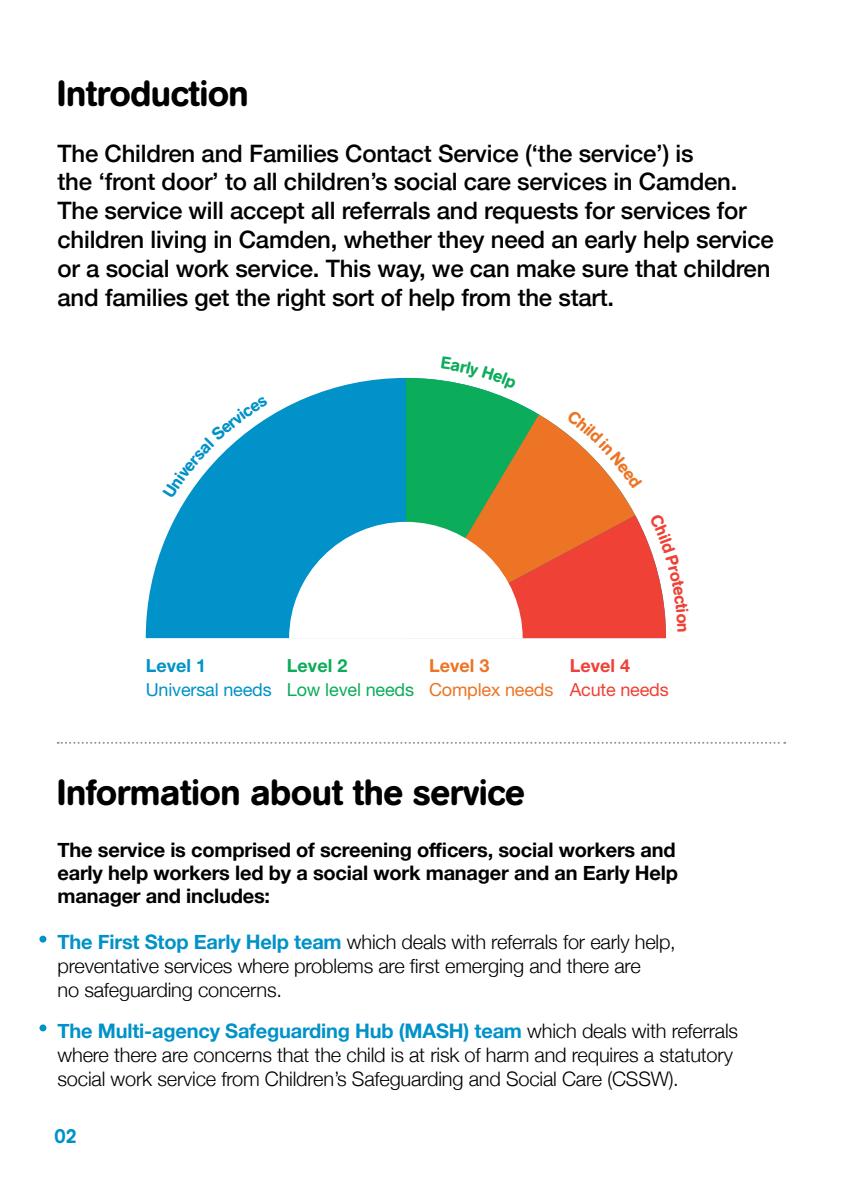
<style>
.page{position:relative;width:842px;height:1191px;background:#fff}
.page>*{position:absolute;margin:0;border:0;box-sizing:border-box;transform-origin:0 0}
.t1{font:500 36px "AG Book Rounded";letter-spacing:-.01em;color:#000}
.t2{font:500 24px/28.8px "Helvetica Neue";letter-spacing:-.01em;color:#000}
.t3{font:300 20px/24px "Helvetica Neue";letter-spacing:-.01em;color:#000}
.t4{font:700 20px/23.2px "Helvetica Neue";letter-spacing:-.01em;color:#000;text-align:justify}
.t5{font:500 20px "AG Book Rounded";color:#0092c8}
.t6{font:18px "Helvetica Neue";letter-spacing:-.01em;color:#0092c8}
.t7{font:18px "Helvetica Neue";letter-spacing:-.01em;color:#0bac5a}
.t8{font:18px "Helvetica Neue";letter-spacing:-.01em;color:#ec7424}
.t9{font:18px "Helvetica Neue";letter-spacing:-.01em;color:#ef4135}
.t10{font:700 18px "Helvetica Neue";color:#0092c8}
.t11{font:700 18px "Helvetica Neue";color:#0bac5a}
.t12{font:700 18px "Helvetica Neue";color:#ec7424}
.t13{font:700 18px "Helvetica Neue";color:#ef4135}
.s1{font-weight:700;color:#0092c8}
</style>
<div class="page">
<div style="left:39px;top:935px;width:7px;height:7px;background:#0092c8;border-radius:50%"></div>
<div style="left:39px;top:1024px;width:7px;height:7px;background:#0092c8;border-radius:50%"></div>
<svg style="left:58px;top:742px;width:727px;height:2px"></svg>
<svg style="left:146px;top:405px;width:143px;height:233px;background:#25a1d0"></svg>
<svg style="left:162px;top:405px;width:106px;height:93px"></svg>
<svg style="left:289px;top:377px;width:377px;height:261px"></svg>
<h1 class="t1" style="left:57px;top:72px;width:194px">Introduction</h1>
<p class="t2" style="left:58px;top:137px;width:718px">The Children and Families Contact Service (‘the service’) is<br>the ‘front door’ to all children’s social care services in Camden.<br>The service will accept all referrals and requests for services for children living in Camden, whether they need an early help service or a social work service. This way, we can make sure that children and families get the right sort of help from the start.</p>
<p class="t10" style="left:146px;top:651px;width:62px">Level 1</p>
<p class="t6" style="left:146px;top:676px;width:128px">Universal needs</p>
<p class="t11" style="left:287px;top:651px;width:62px">Level 2</p>
<p class="t7" style="left:287px;top:676px;width:129px">Low level needs</p>
<p class="t12" style="left:429px;top:651px;width:62px">Level 3</p>
<p class="t8" style="left:429px;top:676px;width:126px">Complex needs</p>
<p class="t13" style="left:570px;top:651px;width:62px">Level 4</p>
<p class="t9" style="left:570px;top:676px;width:101px">Acute needs</p>
<h1 class="t1" style="left:57px;top:771px;width:469px">Information about the service</h1>
<p class="t4" style="left:58px;top:838px;width:622px">The service is comprised of screening officers, social workers and early help workers led by a social work manager and an Early Help manager and includes:</p>
<p class="t3" style="left:58px;top:928px;width:620px"><span class="s1">The First Stop Early Help team</span> which deals with referrals for early help, preventative services where problems are first emerging and there are<br>no safeguarding concerns.</p>
<p class="t3" style="left:58px;top:1017px;width:682px"><span class="s1">The Multi-agency Safeguarding Hub (MASH) team</span> which deals with referrals where there are concerns that the child is at risk of harm and requires a statutory social work service from Children’s Safeguarding and Social Care (CSSW).</p>
<p class="t5" style="left:54px;top:1124px;width:24px">02</p>
</div>
